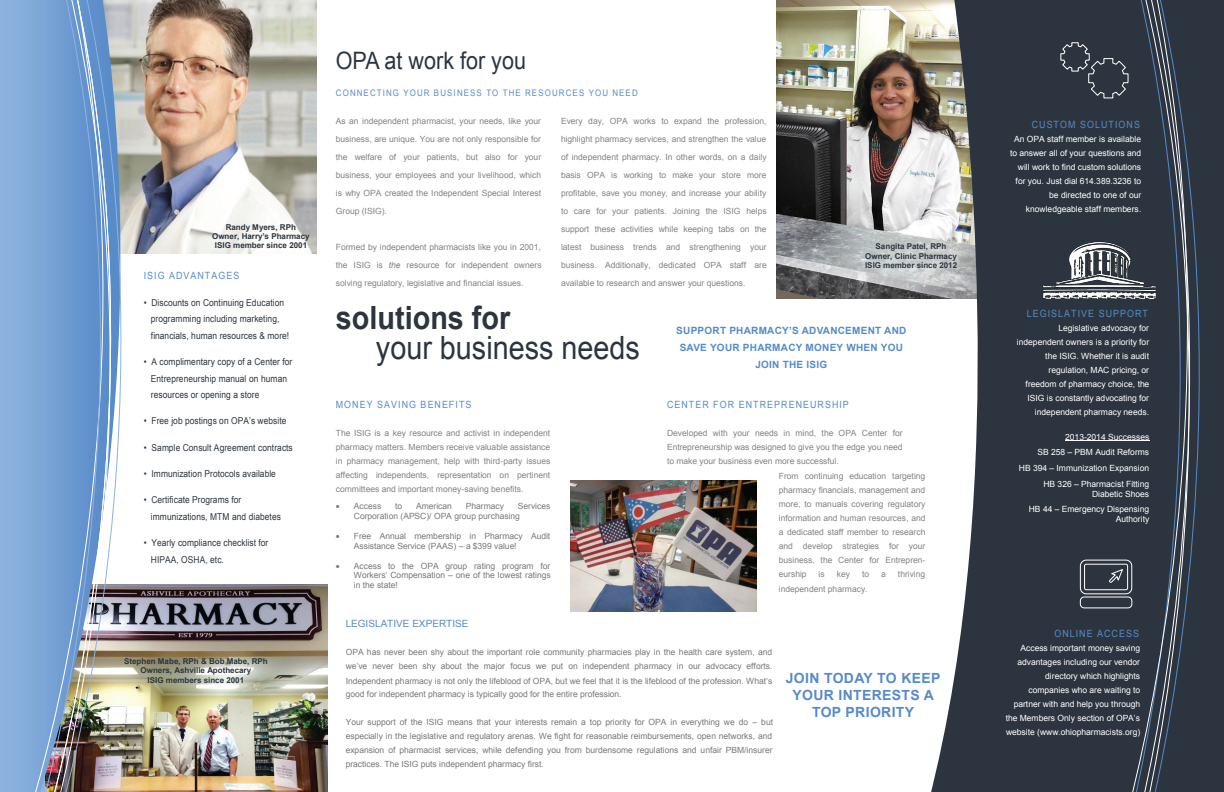
<style>
.page{position:relative;width:1224px;height:792px;background:#fff}
.page>*{position:absolute;margin:0;border:0;box-sizing:border-box;transform-origin:0 0}
.t1{font:32px/30px "Arial";color:#2c353f;scale:.9 1}
.t2{font:24px "Arial";color:#2c353f;scale:.9 1}
.t3{font:700 14px/17px "Arial";letter-spacing:.025em;color:#568bc8;text-align:center}
.t4{font:10px "Arial";letter-spacing:.115em;color:#568bc8;scale:.89 1}
.t5{font:700 10px/17px "Arial";letter-spacing:.025em;color:#568bc8;text-align:center}
.t6{font:10px "Arial";color:#568bc8}
.t7{font:9.5px/16.4px "Arial";letter-spacing:.005em;color:#2c353f;scale:.89 1}
.t8{font:9px "Arial";letter-spacing:.14em;color:#568bc8;scale:.88 1}
.t9{font:8.5px/18px "Arial";letter-spacing:-.005em;color:#818386;text-align:justify}
.t10{font:8.5px/14px "Arial";letter-spacing:-.005em;color:#76787b;text-align:justify}
.t11{font:8.5px/14px "Arial";letter-spacing:-.005em;color:#fff;text-align:right}
.t12{font:700 8px/9.4px "Arial";color:#2c353f;text-align:center}
.s1{font-style:italic}
.s2{font-weight:700}
</style>
<div class="page">
<img style="left:166px;top:585px;width:161px;height:207px">
<img style="left:776px;top:0;width:152px;height:298px">
<img style="left:571px;top:480px;width:186px;height:131px">
<img style="left:166px;top:0;width:151px;height:253px">
<svg style="left:928px;top:0;width:201px;height:792px;background:#525960"></svg>
<svg style="left:1080px;top:559px;width:49px;height:50px;background:#4f565f"></svg>
<svg style="left:1060px;top:42px;width:69px;height:57px;background:#3b434d"></svg>
<hr style="left:1065px;top:440px;width:84px;height:1px;background:#fff">
<svg style="left:1129px;top:0;width:95px;height:792px;background:#333d47"></svg>
<div style="left:0;top:0;width:31px;height:792px;background:#89b0dc"></div>
<div style="left:31px;top:0;width:11px;height:792px;background:#7fa8d8"></div>
<img style="left:156px;top:0;width:10px;height:792px">
<div style="left:42px;top:0;width:15px;height:792px;background:#77a3d6"></div>
<img style="left:57px;top:0;width:99px;height:792px">
<img style="left:1035px;top:240px;width:128px;height:58px">
<p class="t12" style="left:212px;top:222px;width:99px">Randy Myers, RPh<br>Owner, Harry’s Pharmacy<br>ISIG member since 2001</p>
<p class="t4" style="left:144px;top:269px;width:109px">ISIG ADVANTAGES</p>
<p class="t7" style="left:151px;top:294px;width:157px;text-indent:-7px">• Discounts on Continuing Education programming including marketing, financials, human resources &amp; more!</p>
<p class="t7" style="left:151px;top:354px;width:160px;text-indent:-7px">• A complimentary copy of a Center for<br>Entrepreneurship manual on human resources or opening a store</p>
<p class="t7" style="left:144px;top:413px;width:162px">• Free job postings on OPA’s website</p>
<p class="t7" style="left:144px;top:439px;width:169px">• Sample Consult Agreement contracts</p>
<p class="t7" style="left:144px;top:466px;width:150px">• Immunization Protocols available</p>
<p class="t7" style="left:151px;top:492px;width:147px;text-indent:-7px">• Certificate Programs for immunizations, MTM and diabetes</p>
<p class="t7" style="left:151px;top:535px;width:133px;text-indent:-7px">• Yearly compliance checklist for<br>HIPAA, OSHA, etc.</p>
<p class="t12" style="left:124px;top:656px;width:145px">Stephen Mabe, RPh &amp; Bob Mabe, RPh<br>Owners, Ashville Apothecary<br>ISIG members since 2001</p>
<p class="t2" style="left:336px;top:45px;width:213px">OPA at work for you</p>
<p class="t8" style="left:336px;top:86px;width:345px">CONNECTING YOUR BUSINESS TO THE RESOURCES YOU NEED</p>
<p class="t9" style="left:336px;top:112px;width:207px">As an independent pharmacist, your needs, like your business, are unique. You are not only responsible for the welfare of your patients, but also for your business, your employees and your livelihood, which is why OPA created the Independent Special Interest Group (ISIG).</p>
<p class="t9" style="left:336px;top:238px;width:207px">Formed by independent pharmacists like you in 2001, the ISIG is <span class="s1">the</span> resource for independent owners solving regulatory, legislative and financial issues.</p>
<p class="t9" style="left:561px;top:112px;width:207px">Every day, OPA works to expand the profession, highlight pharmacy services, and strengthen the value of independent pharmacy. In other words, on a daily basis OPA is working to make your store more profitable, save you money, and increase your ability to care for your patients. Joining the ISIG helps support these activities while keeping tabs on the latest business trends and strengthening your business. Additionally, dedicated OPA staff are available to research and answer your questions.</p>
<p class="t1" style="left:376px;top:303px;width:295px;text-indent:-40px"><span class="s2">solutions for<br></span>your business needs</p>
<p class="t4" style="left:336px;top:398px;width:154px">MONEY SAVING BENEFITS</p>
<p class="t9" style="left:336px;top:426px;width:216px;line-height:14px">The ISIG is a key resource and activist in independent pharmacy matters. Members receive valuable assistance in pharmacy management, help with third-party issues affecting independents, representation on pertinent committees and important money-saving benefits.</p>
<p class="t10" style="left:336px;top:499px;width:47px">• Access</p>
<p class="t10" style="left:395px;top:499px;width:9px">to</p>
<p class="t10" style="left:416px;top:499px;width:37px">American</p>
<p class="t10" style="left:466px;top:499px;width:40px">Pharmacy</p>
<p class="t12" style="left:865px;top:242px;width:94px">Sangita Patel, RPh<br>Owner, Clinic Pharmacy<br>ISIG member since 2012</p>
<p class="t5" style="left:676px;top:322px;width:232px">SUPPORT PHARMACY’S ADVANCEMENT AND<br>SAVE YOUR PHARMACY MONEY WHEN YOU<br>JOIN THE ISIG</p>
<p class="t4" style="left:667px;top:398px;width:206px">CENTER FOR ENTREPRENEURSHIP</p>
<p class="t9" style="left:667px;top:426px;width:237px;line-height:14px">Developed with your needs in mind, the OPA Center for Entrepreneurship was designed to give you the edge you need to make your business even more successful.</p>
<p class="t9" style="left:779px;top:470px;width:148px;line-height:14px">From continuing education targeting pharmacy financials, management and more, to manuals covering regulatory information and human resources, and a dedicated staff member to research and develop strategies for your business, the Center for Entrepren&shy;eurship</p>
<p class="t10" style="left:354px;top:501px;width:198px;line-height:9.7px;text-indent:164px">Services<br>Corporation (APSC)/ OPA group purchasing</p>
<p class="t10" style="left:354px;top:531px;width:198px;line-height:9.7px;text-indent:-18px">• Free Annual membership in Pharmacy Audit<br>Assistance Service (PAAS) – a $399 value!</p>
<p class="t10" style="left:354px;top:561px;width:198px;line-height:9.8px;text-indent:-18px">• Access to the OPA group rating program for Workers’ Compensation – one of the lowest ratings in the state!</p>
<p class="t9" style="left:819px;top:565px;width:8px">is</p>
<p class="t9" style="left:837px;top:565px;width:15px">key</p>
<p class="t9" style="left:862px;top:565px;width:9px">to</p>
<p class="t9" style="left:881px;top:565px;width:6px">a</p>
<p class="t9" style="left:898px;top:565px;width:29px">thriving</p>
<p class="t9" style="left:779px;top:580px;width:90px">independent pharmacy.</p>
<p class="t6" style="left:346px;top:617px;width:124px">LEGISLATIVE EXPERTISE</p>
<p class="t10" style="left:346px;top:646px;width:428px">OPA has never been shy about the important role community pharmacies play in the health care system, and we’ve never been shy about the major focus we put on independent pharmacy in our advocacy efforts.<br>Independent pharmacy is not only the lifeblood of OPA, but we feel that it is the lifeblood of the profession. What’s good for independent pharmacy is typically good for the entire profession.</p>
<p class="t10" style="left:346px;top:716px;width:429px">Your support of the ISIG means that your interests remain a top priority for OPA in everything we do – but especially in the legislative and regulatory arenas. We fight for reasonable reimbursements, open networks, and expansion of pharmacist services, while defending you from burdensome regulations and unfair PBM/insurer practices. The ISIG puts independent pharmacy first.</p>
<p class="t3" style="left:786px;top:670px;width:156px">JOIN TODAY TO KEEP<br>YOUR INTERESTS A<br>TOP PRIORITY</p>
<p class="t4" style="left:1032px;top:118px;width:123px">CUSTOM SOLUTIONS</p>
<p class="t11" style="left:1010px;top:132px;width:133px">An OPA staff member is available to answer all of your questions and will work to find custom solutions for you. Just dial 614.389.3236 to be directed to one of our knowledgeable staff members.</p>
<p class="t4" style="left:1027px;top:307px;width:137px">LEGISLATIVE SUPPORT</p>
<p class="t11" style="left:1017px;top:321px;width:134px">Legislative advocacy for independent owners is a priority for the ISIG. Whether it is audit regulation, MAC pricing, or freedom of pharmacy choice, the<br>ISIG is constantly advocating for independent pharmacy needs.</p>
<p class="t11" style="left:1019px;top:429px;width:132px;line-height:15.8px">2013-2014 Successes<br>SB 258 – PBM Audit Reforms<br>HB 394 – Immunization Expansion<br>HB 326 – Pharmacist Fitting</p>
<p class="t11" style="left:1029px;top:486px;width:122px;line-height:15.8px">Diabetic Shoes<br>HB 44 – Emergency Dispensing</p>
<p class="t11" style="left:1116px;top:512px;width:35px">Authority</p>
<p class="t4" style="left:1054px;top:627px;width:97px">ONLINE ACCESS</p>
<p class="t11" style="left:1006px;top:641px;width:136px">Access important money saving advantages including our vendor directory which highlights companies who are waiting to partner with and help you through the Members Only section of OPA’s website (www.ohiopharmacists.org)</p>
</div>
